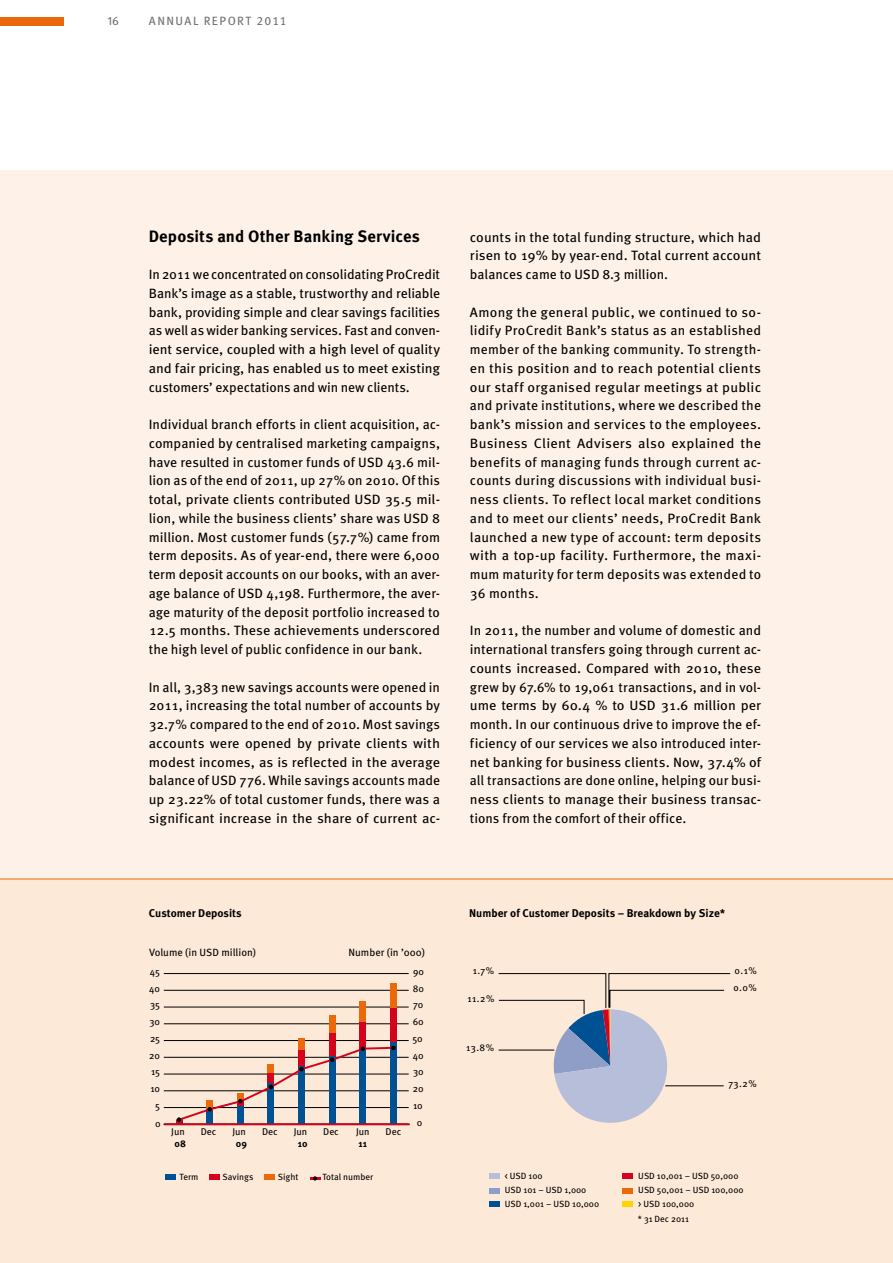
<style>
.page{position:relative;width:893px;height:1263px;background:#fff}
.page>*{position:absolute;margin:0;border:0;box-sizing:border-box;transform-origin:0 0}
.t1{font:700 16.5px "Meta Pro";letter-spacing:.005em;color:#000}
.t2{font:13.5px/18.8px "Meta Pro";color:#000;text-align:justify}
.t3{font:13.5px/18.8px "Meta Pro";color:#000;text-align:justify;scale:1.04 1}
.t4{font:12px "Meta Pro";color:#707172}
.t5{font:700 11.25px "Meta Pro";color:#000}
.t6{font:10.5px "Meta Pro";color:#000}
.t7{font:9.75px/16.8px "Meta Pro";color:#000}
.t8{font:700 9.75px "Meta Pro";color:#000}
.t9{font:9px/14.1px "Meta Pro";color:#000}
</style>
<div class="page">
<div style="left:0;top:170px;width:893px;height:1093px;background:#fef1e7"></div>
<div style="left:0;top:879px;width:893px;height:384px;background:#fde9d8"></div>
<hr style="left:0;top:879px;width:893px;height:1px;background:#eb690b">
<div style="left:165px;top:1174px;width:11px;height:5px;background:#005193"></div>
<div style="left:209px;top:1174px;width:10px;height:5px;background:#d4021d"></div>
<div style="left:264px;top:1174px;width:11px;height:5px;background:#eb690b"></div>
<svg style="left:310px;top:1176px;width:10px;height:4px"></svg>
<hr style="left:164px;top:1123px;width:245px;height:2px;background:#d4021d">
<hr style="left:164px;top:1107px;width:245px;height:1px;background:#000">
<hr style="left:164px;top:1090px;width:245px;height:1px;background:#000">
<hr style="left:164px;top:1074px;width:245px;height:1px;background:#000">
<hr style="left:164px;top:1057px;width:245px;height:1px;background:#000">
<hr style="left:164px;top:1040px;width:245px;height:1px;background:#000">
<hr style="left:164px;top:1023px;width:245px;height:1px;background:#000">
<hr style="left:164px;top:1007px;width:245px;height:1px;background:#000">
<hr style="left:164px;top:990px;width:245px;height:1px;background:#000">
<hr style="left:164px;top:973px;width:245px;height:1px;background:#000">
<div style="left:298px;top:1038px;width:7px;height:12px;background:#eb690b"></div>
<div style="left:329px;top:1015px;width:6px;height:18px;background:#eb690b"></div>
<div style="left:359px;top:1001px;width:7px;height:22px;background:#eb690b"></div>
<div style="left:390px;top:983px;width:7px;height:25px;background:#eb690b"></div>
<div style="left:329px;top:1033px;width:6px;height:23px;background:#d4021d"></div>
<div style="left:359px;top:1023px;width:7px;height:26px;background:#d4021d"></div>
<div style="left:390px;top:1008px;width:7px;height:34px;background:#d4021d"></div>
<svg style="left:390px;top:1042px;width:7px;height:81px"></svg>
<svg style="left:176px;top:1046px;width:220px;height:77px"></svg>
<hr style="left:165px;top:1123px;width:245px;height:2px;background:#d4021d">
<div style="left:622px;top:1173px;width:11px;height:5px;background:#d4021d"></div>
<div style="left:622px;top:1188px;width:11px;height:5px;background:#eb690b"></div>
<div style="left:622px;top:1202px;width:11px;height:5px;background:#ffd400"></div>
<div style="left:489px;top:1173px;width:10px;height:5px;background:#b6beda"></div>
<div style="left:489px;top:1188px;width:10px;height:5px;background:#8e9ec6"></div>
<div style="left:489px;top:1201px;width:10px;height:6px;background:#005193"></div>
<svg style="left:498px;top:973px;width:233px;height:150px"></svg>
<div style="left:0;top:17px;width:64px;height:9px;background:#eb690b"></div>
<p class="t4" style="left:108px;top:14px;width:13px">16</p>
<p class="t4" style="left:149px;top:14px;width:18px">Annual</p>
<p class="t4" style="left:204px;top:14px;width:17px">Report</p>
<p class="t4" style="left:256px;top:14px;width:32px">2011</p>
<p class="t1" style="left:149px;top:225px;width:273px">Deposits and Other Banking Services</p>
<p class="t2" style="left:149px;top:265px;width:293px">In 2011 we concentrated on consolidating ProCredit Bank’s image as a stable, trustworthy and reliable bank, providing simple and clear savings facilities as well as wider banking services. Fast and conven&shy;ient service, coupled with a high level of quality and fair pricing, has enabled us to meet existing customers’ expectations and win new clients.</p>
<p class="t2" style="left:149px;top:415px;width:293px">Individual branch efforts in client acquisition, ac&shy;companied by centralised marketing campaigns, have resulted in customer funds of USD 43.6 mil&shy;lion as of the end of 2011, up 27% on 2010. Of this total, private clients contributed USD 35.5 mil&shy;lion, while the business clients’ share was USD 8 million. Most customer funds (57.7%) came from term deposits. As of year-end, there were 6,000 term deposit accounts on our books, with an aver&shy;age balance of USD 4,198. Furthermore, the aver&shy;age maturity of the deposit portfolio increased to 12.5 months. These achievements underscored the high level of public confidence in our bank.</p>
<p class="t2" style="left:149px;top:678px;width:293px">In all, 3,383 new savings accounts were opened in 2011, increasing the total number of accounts by 32.7% compared to the end of 2010. Most savings accounts were opened by private clients with modest incomes, as is reflected in the average balance of USD 776. While savings accounts made up 23.22% of total customer funds, there was a significant increase in the share of current ac-</p>
<p class="t3" style="left:470px;top:228px;width:282px">counts in the total funding structure, which had risen to 19% by year-end. Total current account balances came to USD 8.3 million.</p>
<p class="t2" style="left:470px;top:303px;width:293px">Among the general public, we continued to so&shy;lidify ProCredit Bank’s status as an established member of the banking community. To strength&shy;en this position and to reach potential clients our staff organised regular meetings at public and private institutions, where we described the bank’s mission and services to the employees.<br>Business Client Advisers also explained the benefits of managing funds through current ac&shy;counts during discussions with individual busi&shy;ness clients. To reflect local market conditions and to meet our clients’ needs, ProCredit Bank launched a new type of account: term deposits with a top-up facility. Furthermore, the maxi&shy;mum maturity for term deposits was extended to 36 months.</p>
<p class="t2" style="left:470px;top:622px;width:293px">In 2011, the number and volume of domestic and international transfers going through current ac&shy;counts increased. Compared with 2010, these grew by 67.6% to 19,061 transactions, and in vol&shy;ume terms by 60.4 % to USD 31.6 million per month. In our continuous drive to improve the ef&shy;ficiency of our services we also introduced inter&shy;net banking for business clients. Now, 37.4% of all transactions are done online, helping our busi&shy;ness clients to manage their business transac&shy;tions from the comfort of their office.</p>
<p class="t5" style="left:149px;top:906px;width:94px">Customer Deposits</p>
<p class="t6" style="left:149px;top:946px;width:108px">Volume (in USD million)</p>
<p class="t6" style="left:348px;top:946px;width:78px">Number (in ’000)</p>
<p class="t7" style="left:150px;top:963px;width:12px">45</p>
<p class="t7" style="left:413px;top:963px;width:12px">90</p>
<p class="t7" style="left:149px;top:980px;width:13px">40</p>
<p class="t7" style="left:413px;top:980px;width:13px">80</p>
<p class="t7" style="left:150px;top:997px;width:12px">35</p>
<p class="t7" style="left:413px;top:997px;width:12px">70</p>
<p class="t7" style="left:149px;top:1014px;width:12px">30</p>
<p class="t7" style="left:413px;top:1014px;width:13px">60</p>
<p class="t7" style="left:150px;top:1030px;width:12px">25</p>
<p class="t7" style="left:412px;top:1031px;width:12px">50</p>
<p class="t7" style="left:149px;top:1048px;width:12px">20</p>
<p class="t7" style="left:413px;top:1048px;width:13px">40</p>
<p class="t7" style="left:151px;top:1064px;width:11px">15</p>
<p class="t7" style="left:413px;top:1064px;width:12px">30</p>
<p class="t7" style="left:150px;top:1080px;width:11px">10</p>
<p class="t7" style="left:413px;top:1081px;width:12px">20</p>
<p class="t7" style="left:155px;top:1097px;width:6px">5</p>
<p class="t7" style="left:413px;top:1097px;width:11px">10</p>
<p class="t7" style="left:155px;top:1115px;width:7px">0</p>
<p class="t7" style="left:171px;top:1124px;width:15px">Jun</p>
<p class="t7" style="left:201px;top:1124px;width:17px">Dec</p>
<p class="t8" style="left:174px;top:1137px;width:13px">08</p>
<p class="t7" style="left:232px;top:1124px;width:15px">Jun</p>
<p class="t7" style="left:262px;top:1124px;width:17px">Dec</p>
<p class="t8" style="left:236px;top:1137px;width:13px">09</p>
<p class="t7" style="left:294px;top:1124px;width:15px">Jun</p>
<p class="t7" style="left:323px;top:1124px;width:17px">Dec</p>
<p class="t8" style="left:298px;top:1137px;width:11px">10</p>
<p class="t7" style="left:356px;top:1124px;width:15px">Jun</p>
<p class="t7" style="left:386px;top:1124px;width:17px">Dec</p>
<p class="t8" style="left:359px;top:1137px;width:10px">11</p>
<p class="t7" style="left:417px;top:1114px;width:7px">0</p>
<p class="t9" style="left:180px;top:1170px;width:20px">Term</p>
<p class="t9" style="left:223px;top:1170px;width:32px">Savings</p>
<p class="t9" style="left:278px;top:1170px;width:22px">Sight</p>
<p class="t9" style="left:322px;top:1170px;width:52px">Total number</p>
<p class="t5" style="left:469px;top:905px;width:258px">Number of Customer Deposits – Breakdown by Size*</p>
<p class="t7" style="left:473px;top:963px;width:23px">1.7%</p>
<p class="t7" style="left:468px;top:990px;width:28px">11.2%</p>
<p class="t7" style="left:466px;top:1040px;width:29px">13.8%</p>
<p class="t7" style="left:733px;top:963px;width:25px">0.1% o.0%</p>
<p class="t7" style="left:728px;top:1075px;width:30px">73.2%</p>
<p class="t9" style="left:505px;top:1169px;width:40px">&lt; USD 100</p>
<p class="t9" style="left:638px;top:1169px;width:102px">USD 10,001 – USD 50,000</p>
<p class="t9" style="left:505px;top:1183px;width:83px">USD 101 – USD 1,000</p>
<p class="t9" style="left:638px;top:1183px;width:107px">USD 50,001 – USD 100,000</p>
<p class="t9" style="left:505px;top:1197px;width:96px">USD 1,001 – USD 10,000</p>
<p class="t9" style="left:638px;top:1197px;width:58px">&gt; USD 100,000 * 31 Dec 2011</p>
</div>
